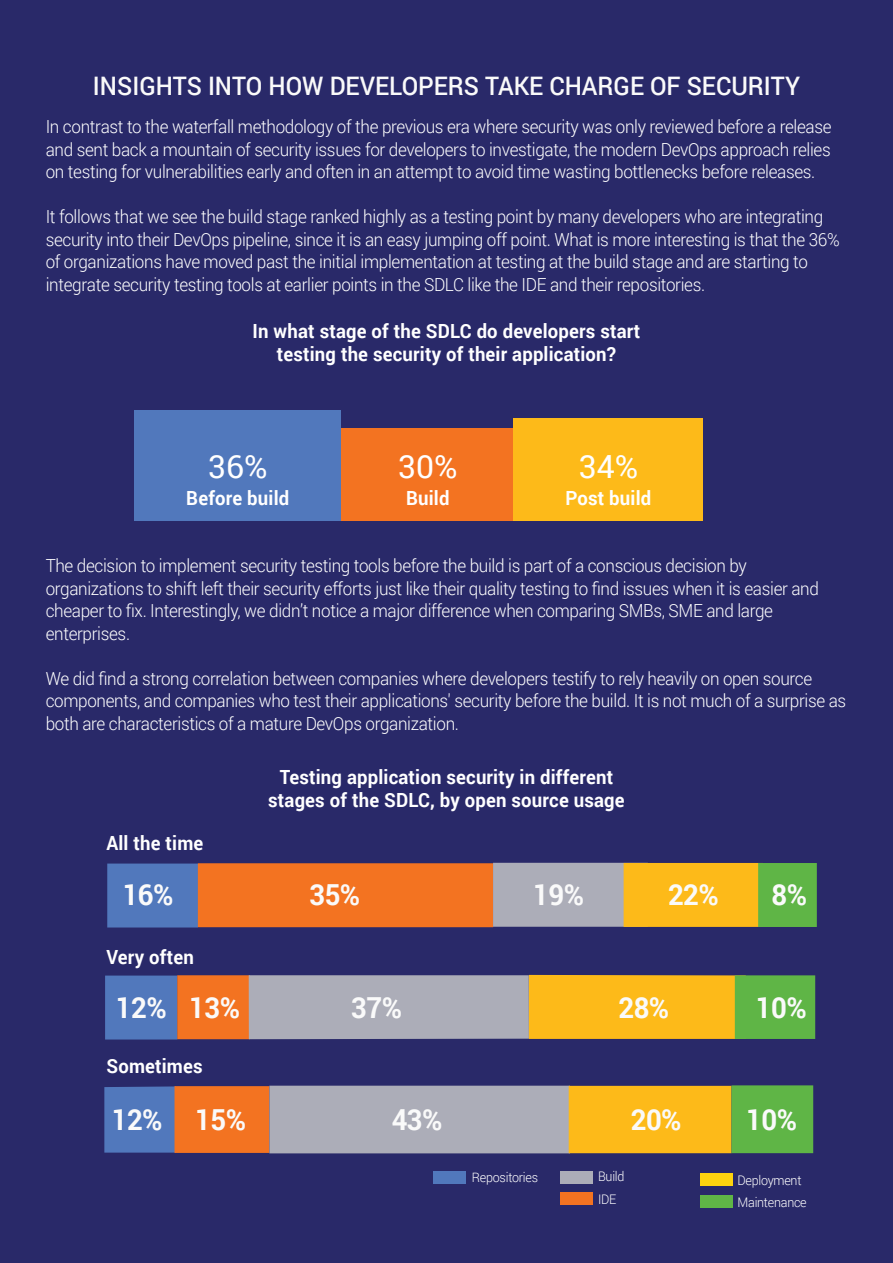
<style>
.page{position:relative;width:893px;height:1263px;background:#292969}
.page>*{position:absolute;margin:0;border:0;box-sizing:border-box;transform-origin:0 0}
.t1{font:31.95px "Roboto";color:#fff}
.t2{font:700 28.95px "Roboto";letter-spacing:-.02em;color:#fafafa;scale:.95 1}
.t3{font:500 25.5px "Roboto";color:#fafafa;scale:.95 1}
.t4{font:700 19.5px/23.4px "Roboto";letter-spacing:.01em;color:#fff;text-align:center;scale:.95 1}
.t5{font:300 18px/22.5px "Roboto";letter-spacing:-.02em;color:#fff;scale:.95 1}
.t6{font:300 13.2px "Roboto";letter-spacing:-.02em;color:#fff;scale:.95 1}
</style>
<div class="page">
<div style="left:432px;top:1171px;width:33px;height:13px;background:#5178bc"></div>
<div style="left:559px;top:1192px;width:33px;height:13px;background:#f37321"></div>
<div style="left:700px;top:1173px;width:33px;height:13px;background:#fdd20e"></div>
<div style="left:559px;top:1171px;width:33px;height:13px;background:#acadb8"></div>
<div style="left:134px;top:410px;width:207px;height:110px;background:#5178bc"></div>
<div style="left:342px;top:428px;width:172px;height:92px;background:#f37321"></div>
<div style="left:514px;top:418px;width:189px;height:102px;background:#fdba19"></div>
<svg style="left:104px;top:863px;width:70px;height:289px;background:#425a9d"></svg>
<svg style="left:174px;top:863px;width:75px;height:290px;background:#a15b47"></svg>
<svg style="left:249px;top:863px;width:280px;height:290px;background:#90747c"></svg>
<svg style="left:529px;top:863px;width:202px;height:290px;background:#ab884b"></svg>
<svg style="left:731px;top:863px;width:86px;height:290px;background:#59854e"></svg>
<div style="left:700px;top:1195px;width:33px;height:13px;background:#5fb546"></div>
<h3 class="t3" style="left:93px;top:68px;width:746px">INSIGHTS INTO HOW DEVELOPERS TAKE CHARGE OF SECURITY</h3>
<p class="t5" style="left:46px;top:115px;width:829px;text-align:justify">In contrast to the waterfall methodology of the previous era where security was only reviewed before a release and sent back a mountain of security issues for developers to investigate, the modern DevOps approach relies on testing for vulnerabilities early and often in an attempt to avoid time wasting bottlenecks before releases.</p>
<p class="t5" style="left:46px;top:205px;width:837px">It follows that we see the build stage ranked highly as a testing point by many developers who are integrating security into their DevOps pipeline, since it is an easy jumping off point. What is more interesting is that the 36% of organizations have moved past the initial implementation at testing at the build stage and are starting to integrate security testing tools at earlier points in the SDLC like the IDE and their repositories.</p>
<p class="t4" style="left:253px;top:318px;width:410px">In what stage of the SDLC do developers start testing the security of their application?</p>
<h1 class="t1" style="left:208px;top:444px;width:61px">36%</h1>
<h1 class="t1" style="left:398px;top:444px;width:61px">30%</h1>
<h1 class="t1" style="left:579px;top:444px;width:61px">34%</h1>
<p class="t4" style="left:186px;top:486px;width:110px">Before build</p>
<p class="t4" style="left:406px;top:486px;width:47px">Build</p>
<p class="t4" style="left:565px;top:486px;width:92px">Post build</p>
<p class="t5" style="left:46px;top:554px;width:815px">The decision to implement security testing tools before the build is part of a conscious decision by organizations to shift left their security efforts just like their quality testing to find issues when it is easier and cheaper to fix. Interestingly, we didn’t notice a major difference when comparing SMBs, SME and large enterprises.</p>
<p class="t5" style="left:46px;top:666px;width:844px">We did find a strong correlation between companies where developers testify to rely heavily on open source components, and companies who test their applications' security before the build. It is not much of a surprise as both are characteristics of a mature DevOps organization.</p>
<p class="t4" style="left:106px;top:830px;width:104px">All the time</p>
<h2 class="t2" style="left:123px;top:875px;width:55px">16%</h2>
<p class="t4" style="left:106px;top:944px;width:93px">Very often</p>
<h2 class="t2" style="left:116px;top:987px;width:55px">12%</h2>
<h2 class="t2" style="left:189px;top:987px;width:55px">13%</h2>
<p class="t4" style="left:106px;top:1054px;width:103px">Sometimes</p>
<h2 class="t2" style="left:112px;top:1099px;width:55px">12%</h2>
<h2 class="t2" style="left:195px;top:1099px;width:55px">15%</h2>
<p class="t4" style="left:268px;top:764px;width:377px">Testing application security in different stages of the SDLC, by open source usage</p>
<h2 class="t2" style="left:309px;top:875px;width:55px">35%</h2>
<h2 class="t2" style="left:533px;top:875px;width:55px">19%</h2>
<h2 class="t2" style="left:668px;top:875px;width:55px">22%</h2>
<h2 class="t2" style="left:771px;top:875px;width:39px">8%</h2>
<h2 class="t2" style="left:351px;top:987px;width:55px">37%</h2>
<h2 class="t2" style="left:392px;top:1099px;width:55px">43%</h2>
<p class="t6" style="left:472px;top:1168px;width:71px">Repositories</p>
<h2 class="t2" style="left:618px;top:987px;width:55px">28%</h2>
<h2 class="t2" style="left:756px;top:987px;width:55px">10%</h2>
<h2 class="t2" style="left:631px;top:1099px;width:55px">20%</h2>
<h2 class="t2" style="left:746px;top:1099px;width:55px">10%</h2>
<p class="t6" style="left:598px;top:1167px;width:29px">Build</p>
<p class="t6" style="left:737px;top:1171px;width:69px">Deployment</p>
<p class="t6" style="left:598px;top:1190px;width:21px">IDE</p>
<p class="t6" style="left:737px;top:1193px;width:74px">Maintenance</p>
</div>
